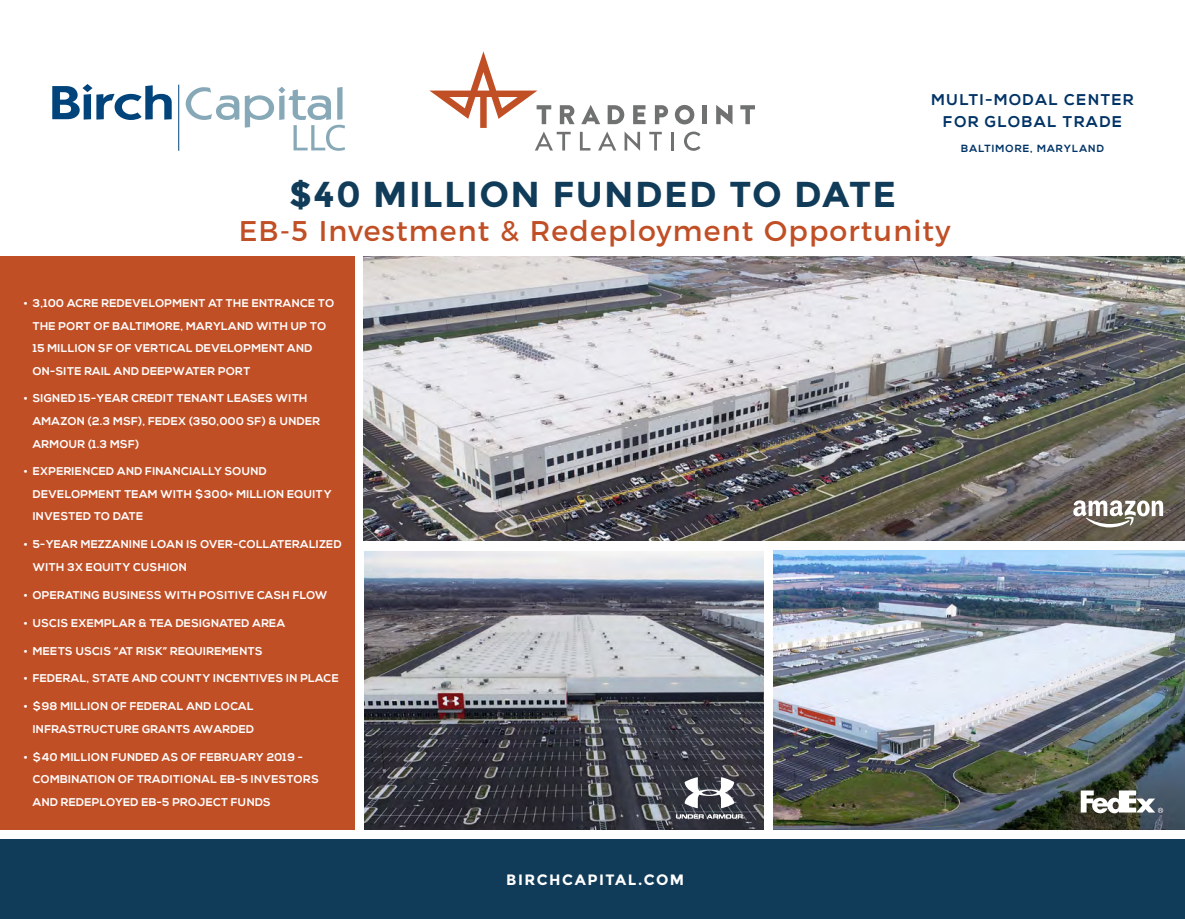
<style>
.page{position:relative;width:1185px;height:919px;background:#fff}
.page>*{position:absolute;margin:0;border:0;box-sizing:border-box;transform-origin:0 0}
.t1{font:700 36px "Montserrat";letter-spacing:.04em;color:#113c59}
.t2{font:28.5px "Montserrat";letter-spacing:.04em;color:#c14f26}
.t3{font:700 15.6px/21.6px "Nexa";letter-spacing:.1em;color:#036;text-align:center}
.t4{font:700 15px "Montserrat";letter-spacing:.1em;color:#fff}
.t5{font:700 11.25px/22.5px "Nexa";letter-spacing:.03em;color:#fff}
.t6{font:700 10.35px "Nexa";letter-spacing:.1em;color:#036}
</style>
<div class="page">
<div style="left:0;top:839px;width:1185px;height:80px;background:#113c59"></div>
<div style="left:0;top:256px;width:355px;height:574px;background:#c14f26"></div>
<img style="left:364px;top:552px;width:399px;height:277px">
<img style="left:773px;top:550px;width:412px;height:280px">
<svg style="left:581px;top:105px;width:19px;height:19px"></svg>
<svg style="left:607px;top:105px;width:17px;height:19px"></svg>
<svg style="left:633px;top:105px;width:12px;height:19px"></svg>
<svg style="left:655px;top:105px;width:13px;height:19px"></svg>
<svg style="left:675px;top:105px;width:19px;height:19px"></svg>
<hr style="left:702px;top:105px;width:4px;height:19px;background:#707271">
<svg style="left:716px;top:105px;width:16px;height:20px"></svg>
<svg style="left:740px;top:105px;width:15px;height:19px"></svg>
<svg style="left:429px;top:51px;width:145px;height:99px"></svg>
<svg style="left:580px;top:132px;width:10px;height:18px"></svg>
<svg style="left:624px;top:131px;width:16px;height:20px"></svg>
<hr style="left:671px;top:132px;width:3px;height:18px;background:#707271">
<svg style="left:684px;top:132px;width:16px;height:19px"></svg>
<svg style="left:598px;top:131px;width:18px;height:19px"></svg>
<svg style="left:649px;top:132px;width:13px;height:18px"></svg>
<svg style="left:52px;top:84px;width:120px;height:36px"></svg>
<svg style="left:186px;top:87px;width:53px;height:33px"></svg>
<hr style="left:178px;top:85px;width:1px;height:66px;background:#00447b">
<svg style="left:245px;top:87px;width:100px;height:64px"></svg>
<img style="left:363px;top:257px;width:822px;height:284px">
<svg style="left:1080px;top:790px;width:83px;height:23px"></svg>
<svg style="left:1073px;top:500px;width:90px;height:27px"></svg>
<svg style="left:676px;top:777px;width:68px;height:41px"></svg>
<h1 class="t1" style="left:289px;top:173px;width:608px">$40 MILLION FUNDED TO DATE</h1>
<h3 class="t3" style="left:931px;top:89px;width:204px">MULTI-MODAL CENTER<br>FOR GLOBAL TRADE</h3>
<p class="t6" style="left:961px;top:142px;width:144px">BALTIMORE, MARYLAND</p>
<h2 class="t2" style="left:239px;top:208px;width:713px">EB-5 Investment &amp; Redeployment Opportunity</h2>
<p class="t5" style="left:33px;top:292px;width:303px;text-indent:-9px">• 3,100 ACRE REDEVELOPMENT AT THE ENTRANCE TO THE PORT OF BALTIMORE, MARYLAND WITH UP TO 15 MILLION SF OF VERTICAL DEVELOPMENT AND ON-SITE RAIL AND DEEPWATER PORT</p>
<p class="t5" style="left:33px;top:388px;width:289px;text-indent:-9px">• SIGNED 15-YEAR CREDIT TENANT LEASES WITH<br>AMAZON (2.3 MSF), FEDEX (350,000 SF) &amp; UNDER<br>ARMOUR (1.3 MSF)</p>
<p class="t5" style="left:33px;top:461px;width:300px;text-indent:-9px">• EXPERIENCED AND FINANCIALLY SOUND<br>DEVELOPMENT TEAM WITH $300+ MILLION EQUITY<br>INVESTED TO DATE</p>
<p class="t5" style="left:33px;top:533px;width:310px;text-indent:-9px">• 5-YEAR MEZZANINE LOAN IS OVER-COLLATERALIZED<br>WITH 3X EQUITY CUSHION</p>
<p class="t5" style="left:24px;top:584px;width:305px">• OPERATING BUSINESS WITH POSITIVE CASH FLOW</p>
<p class="t5" style="left:24px;top:612px;width:263px">• USCIS EXEMPLAR &amp; TEA DESIGNATED AREA</p>
<p class="t5" style="left:24px;top:640px;width:240px">• MEETS USCIS “AT RISK” REQUIREMENTS</p>
<p class="t5" style="left:24px;top:668px;width:316px">• FEDERAL, STATE AND COUNTY INCENTIVES IN PLACE</p>
<p class="t5" style="left:24px;top:695px;width:232px;text-align:right">• $98 MILLION OF FEDERAL AND LOCAL<br>INFRASTRUCTURE GRANTS AWARDED</p>
<p class="t5" style="left:33px;top:746px;width:287px;text-indent:-9px">• $40 MILLION FUNDED AS OF FEBRUARY 2019 -<br>COMBINATION OF TRADITIONAL EB-5 INVESTORS<br>AND REDEPLOYED EB-5 PROJECT FUNDS</p>
<h3 class="t4" style="left:506px;top:871px;width:180px">BIRCHCAPITAL.COM</h3>
</div>
